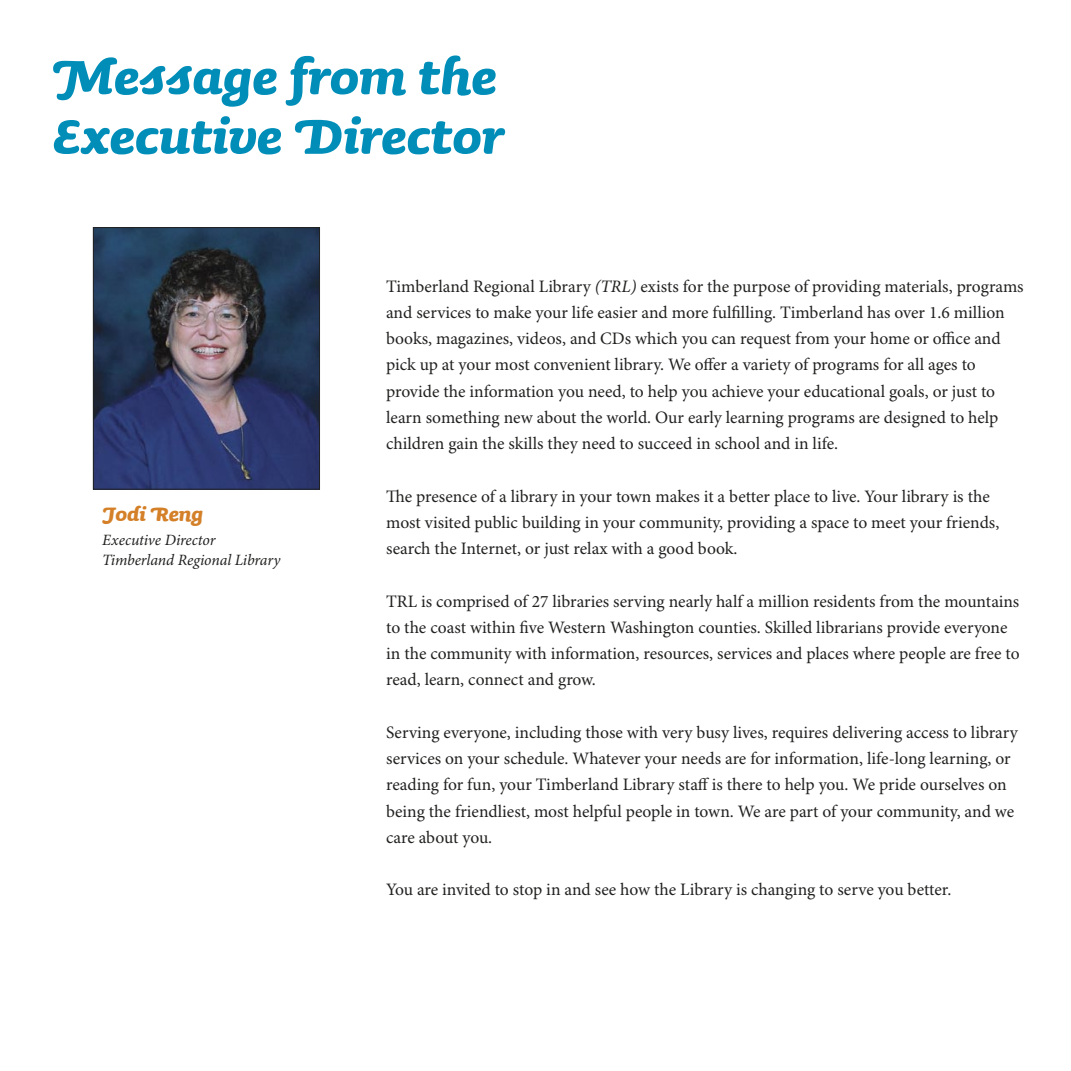
<style>
.page{position:relative;width:1071px;height:1071px;background:#fff}
.page>*{position:absolute;margin:0;border:0;box-sizing:border-box;transform-origin:0 0}
.swash_heading_inside{font:italic 700 61.25px/59.5px "Sauna Swash";color:#008eb9}
.NAMES{font:italic 700 24.5px "Sauna Swash";color:#d48028}
.t1{font:17.5px/26.2px "Minion Pro";color:#212120}
.NAMES-2{font:italic 15.75px "Minion Pro";letter-spacing:-.01em;color:#212120}
.s1{font-style:italic}
</style>
<div class="page">
<img style="left:95px;top:229px;width:223px;height:258px">
<div style="left:93px;top:227px;width:227px;height:262px;border:1px solid #212120"></div>
<p class="swash_heading_inside" style="left:52px;top:43px;width:454px">Message from the<br>Executive Director</p>
<p class="NAMES" style="left:102px;top:498px;width:103px">Jodi Reng</p>
<p class="NAMES-2" style="left:102px;top:531px;width:115px">Executive Director</p>
<p class="NAMES-2" style="left:102px;top:550px;width:180px">Timberland Regional Library</p>
<p class="t1" style="left:386px;top:274px;width:639px">Timberland Regional Library <span class="s1">(TRL)</span> exists for the purpose of providing materials, programs and services to make your life easier and more fulfilling. Timberland has over 1.6 million books, magazines, videos, and CDs which you can request from your home or office and pick up at your most convenient library. We offer a variety of programs for all ages to provide the information you need, to help you achieve your educational goals, or just to learn something new about the world. Our early learning programs are designed to help children gain the skills they need to succeed in school and in life.</p>
<p class="t1" style="left:386px;top:484px;width:615px">The presence of a library in your town makes it a better place to live. Your library is the most visited public building in your community, providing a space to meet your friends, search the Internet, or just relax with a good book.</p>
<p class="t1" style="left:386px;top:589px;width:635px">TRL is comprised of 27 libraries serving nearly half a million residents from the mountains to the coast within five Western Washington counties. Skilled librarians provide everyone in the community with information, resources, services and places where people are free to read, learn, connect and grow.</p>
<p class="t1" style="left:386px;top:720px;width:633px">Serving everyone, including those with very busy lives, requires delivering access to library services on your schedule. Whatever your needs are for information, life-long learning, or reading for fun, your Timberland Library staff is there to help you. We pride ourselves on being the friendliest, most helpful people in town. We are part of your community, and we care about you.</p>
<p class="t1" style="left:386px;top:877px;width:567px">You are invited to stop in and see how the Library is changing to serve you better.</p>
</div>
